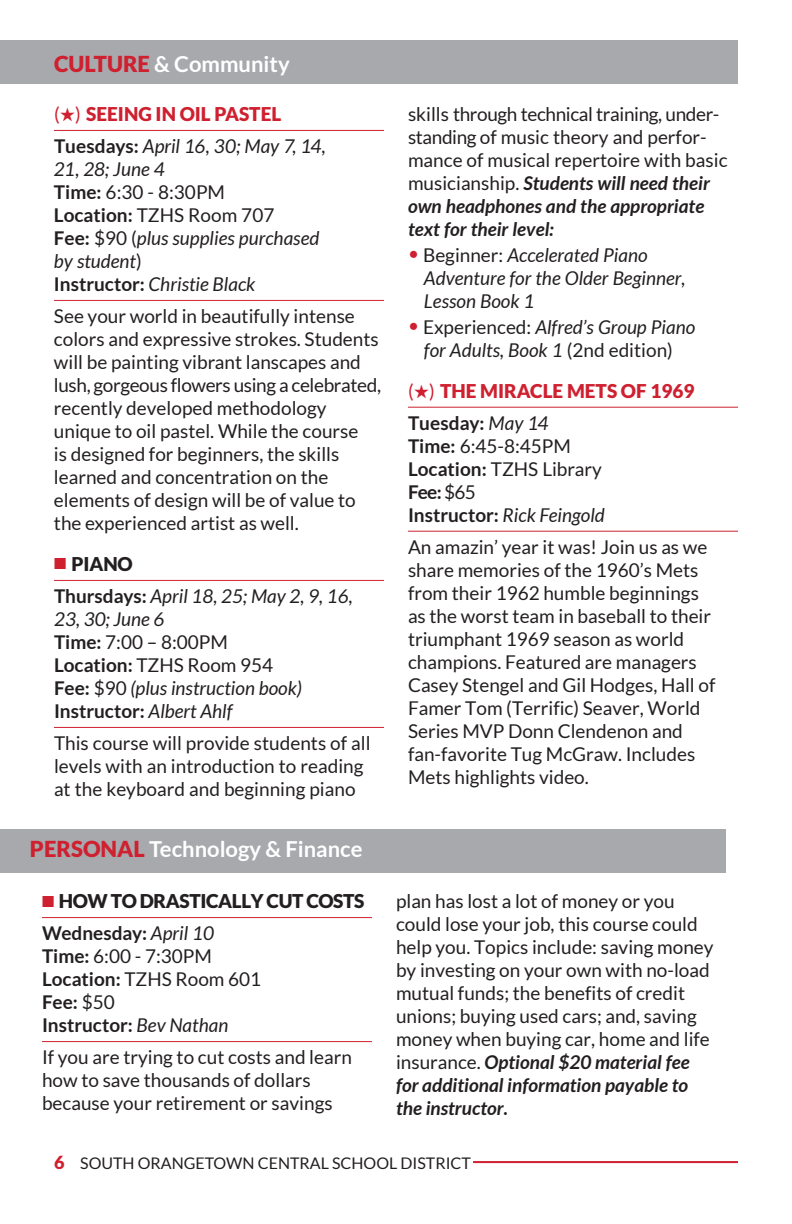
<style>
.page{position:relative;width:792px;height:1224px;background:#fff}
.page>*{position:absolute;margin:0;border:0;box-sizing:border-box;transform-origin:0 0}
.t1{font:700 22px "Lato";color:#fff}
.t2{font:19px/23px "Lato";color:#231f20}
.t3{font:italic 19px/23px "Lato";color:#231f20}
.t4{font:700 19px/23px "Lato";color:#231f20}
.t5{font:900 19px/32px "Lato";letter-spacing:-.02em;color:#231f20}
.t6{font:900 19px/32px "Lato";color:#cf2030}
.t7{font:16px "Lato";color:#231f20}
.s1{font-weight:900;color:#cf2030}
.s2{font-style:normal;color:#cf2030}
.s3{color:#cf2030}
.s4{font-weight:900;font-style:normal;color:#cf2030}
.s5{font-weight:700;font-style:normal}
.s6{font-style:normal}
.s7{font-weight:900;font-style:normal}
.s8{font-weight:700;font-style:italic}
.s9{font-weight:400}
.s10{font-weight:700;color:#231f20}
.s11{font-weight:400;font-style:italic;color:#231f20}
.s12{font-weight:400;font-style:italic}
.s13{font-weight:700}
.s14{font-weight:900;font-size:18px;color:#cf2030}
</style>
<div class="page">
<div style="left:0;top:40px;width:738px;height:44px;background:#a8a9ad"></div>
<div style="left:0;top:829px;width:726px;height:43px;background:#a8a9ad"></div>
<hr style="left:54px;top:130px;width:330px;height:1px;background:#cf2030">
<hr style="left:54px;top:300px;width:330px;height:1px;background:#cf2030">
<hr style="left:54px;top:580px;width:330px;height:1px;background:#cf2030">
<hr style="left:54px;top:727px;width:330px;height:1px;background:#cf2030">
<hr style="left:408px;top:407px;width:330px;height:1px;background:#cf2030">
<hr style="left:408px;top:531px;width:330px;height:1px;background:#cf2030">
<hr style="left:42px;top:917px;width:330px;height:1px;background:#cf2030">
<hr style="left:42px;top:1041px;width:330px;height:1px;background:#cf2030">
<hr style="left:473px;top:1161px;width:265px;height:2px;background:#cf2030">
<p class="t1" style="left:54px;top:51px;width:237px"><span class="s1">CULTURE</span> &amp; Community</p>
<p class="t3" style="left:54px;top:99px;width:273px;line-height:32px"><span class="s2">(</span><span class="s3">★</span><span class="s2">)</span> <span class="s4">SEEING IN OIL PASTEL<br></span><span class="s5">Tuesdays:</span> April 16, 30; May 7, 14,</p>
<p class="t3" style="left:54px;top:158px;width:267px">21, 28; June 4<br><span class="s5">Time:</span> <span class="s6">6:30 - 8:30PM<br></span><span class="s5">Location:</span> <span class="s6">TZHS Room 707<br></span><span class="s5">Fee:</span> <span class="s6">$90 (</span>plus supplies purchased by student<span class="s6">)<br></span><span class="s5">Instructor:</span> Christie Black</p>
<p class="t2" style="left:54px;top:304px;width:329px">See your world in beautifully intense colors and expressive strokes. Students will be painting vibrant lanscapes and lush, gorgeous flowers using a celebrated, recently developed methodology unique to oil pastel. While the course<br>is designed for beginners, the skills learned and concentration on the elements of design will be of value to the experienced artist as well.</p>
<p class="t3" style="left:54px;top:549px;width:300px;line-height:32px"><span class="s3">■</span> <span class="s7">PIANO<br></span><span class="s5">Thursdays:</span> April 18, 25; May 2, 9, 16,</p>
<p class="t3" style="left:54px;top:608px;width:250px">23, 30; June 6<br><span class="s5">Time:</span> <span class="s6">7:00 – 8:00PM<br></span><span class="s5">Location:</span> <span class="s6">TZHS Room 954<br></span><span class="s5">Fee:</span> <span class="s6">$90</span> (plus instruction book)<br><span class="s5">Instructor:</span> Albert Ahlf</p>
<p class="t2" style="left:54px;top:731px;width:318px">This course will provide students of all levels with an introduction to reading at the keyboard and beginning piano</p>
<p class="t2" style="left:408px;top:102px;width:321px">skills through technical training, under&shy;standing of music theory and perfor&shy;mance of musical repertoire with basic musicianship. <span class="s8">Students will need their own headphones and the appropriate text for their level:</span></p>
<p class="t3" style="left:424px;top:244px;width:263px;text-indent:-16px"><span class="s2">•</span> <span class="s6">Beginner:</span> Accelerated Piano<br>Adventure for the Older Beginner,<br>Lesson Book 1</p>
<p class="t3" style="left:408px;top:316px;width:289px;text-align:center"><span class="s2">•</span> <span class="s6">Experienced:</span> Alfred’s Group Piano for Adults, Book 1 <span class="s6">(2nd edition)</span></p>
<p class="t6" style="left:408px;top:374px;width:288px"><span class="s9">(</span>★<span class="s9">)</span> THE MIRACLE METS OF 1969<br><span class="s10">Tuesday:</span> <span class="s11">May 14</span></p>
<p class="t4" style="left:408px;top:434px;width:198px">Time: <span class="s9">6:45-8:45PM<br></span>Location: <span class="s9">TZHS Library<br></span>Fee: <span class="s9">$65<br></span>Instructor: <span class="s12">Rick Feingold</span></p>
<p class="t2" style="left:408px;top:535px;width:309px">An amazin’ year it was! Join us as we share memories of the 1960’s Mets from their 1962 humble beginnings as the worst team in baseball to their triumphant 1969 season as world champions. Featured are managers Casey Stengel and Gil Hodges, Hall of Famer Tom (Terrific) Seaver, World Series MVP Donn Clendenon and fan-favorite Tug McGraw. Includes Mets highlights video.</p>
<p class="t1" style="left:30px;top:837px;width:334px"><span class="s1">PERSONAL</span> Technology &amp; Finance</p>
<p class="t5" style="left:42px;top:885px;width:324px"><span class="s3">■</span> HOW TO DRASTICALLY CUT COSTS<br><span class="s13">Wednesday:</span> <span class="s12">April 10</span></p>
<p class="t4" style="left:42px;top:944px;width:221px">Time: <span class="s9">6:00 - 7:30PM<br></span>Location: <span class="s9">TZHS Room 601<br></span>Fee: <span class="s9">$50<br></span>Instructor: <span class="s12">Bev Nathan</span></p>
<p class="t2" style="left:42px;top:1046px;width:311px">If you are trying to cut costs and learn how to save thousands of dollars because your retirement or savings</p>
<p class="t2" style="left:396px;top:890px;width:319px">plan has lost a lot of money or you could lose your job, this course could help you. Topics include: saving money by investing on your own with no-load mutual funds; the benefits of credit unions; buying used cars; and, saving money when buying car, home and life insurance. <span class="s8">Optional $20 material fee for additional information payable to the instructor.</span></p>
<p class="t7" style="left:54px;top:1154px;width:418px"><span class="s14">6</span> SOUTH ORANGETOWN CENTRAL SCHOOL DISTRICT</p>
</div>
